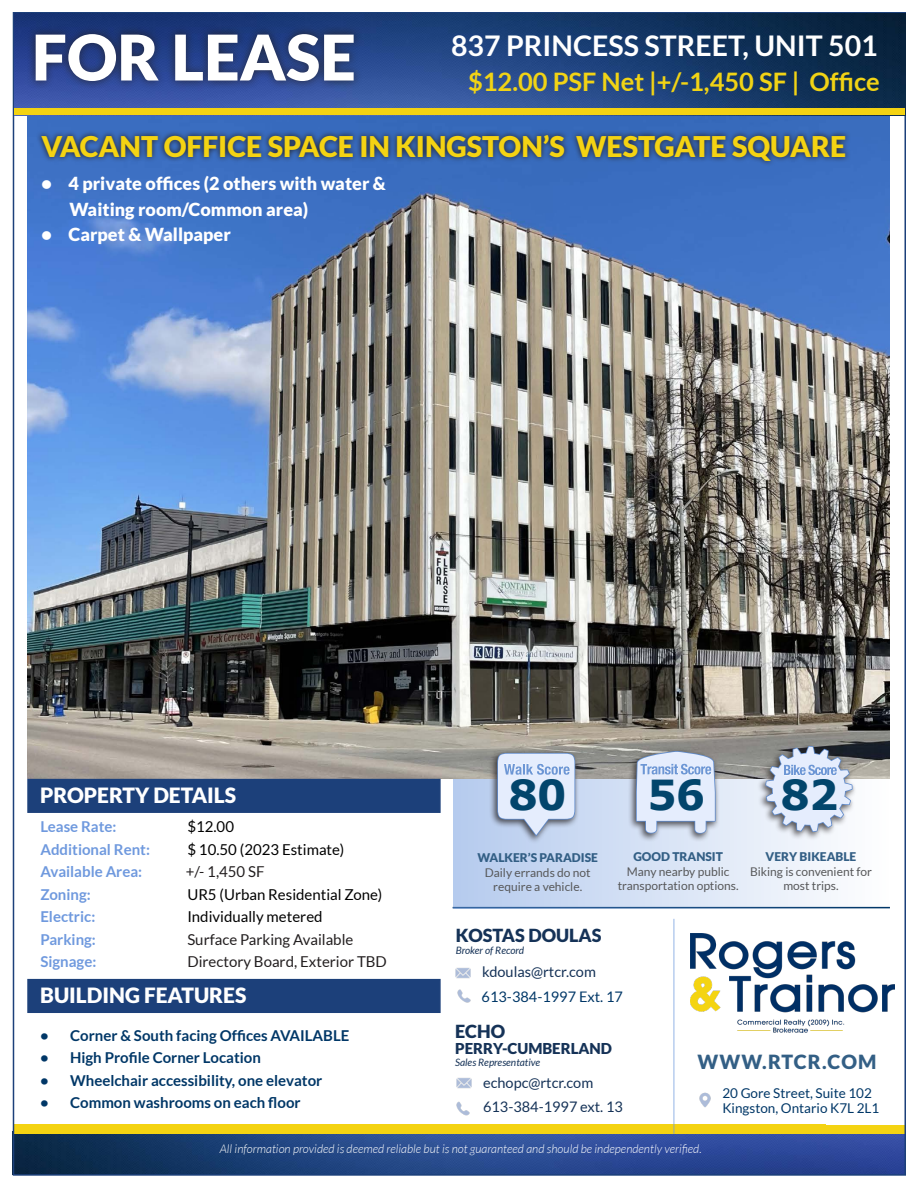
<style>
.page{position:relative;width:918px;height:1188px;background:#fff}
.page>*{position:absolute;margin:0;border:0;box-sizing:border-box;transform-origin:0 0}
.t1{font:900 63px "Lato";color:#fff}
.t2{font:700 41.4px "Verdana";color:#02456c}
.t3{font:900 28.5px "Lato";color:#f4d313}
.t4{font:700 28.5px "Lato";color:#fff}
.t5{font:700 25.5px "Lato";color:#f1d315}
.t6{font:900 21px "Lato";color:#fff}
.t7{font:900 19.5px "Lato";letter-spacing:.06em;color:#335f85}
.t8{font:900 18px "Lato";color:#fff}
.t9{font:900 18px "Lato";color:#153257}
.t10{font:700 15px "Lato";color:#003767}
.t11{font:700 15px "Lato";color:#6f99de}
.t12{font:15px "Lato";color:#000}
.t13{font:15px "Lato";color:#231f20}
.t14{font:900 15px "Lato";color:#153257}
.t15{font:14.55px "Lato";color:#153257}
.t16{font:14.55px "Lato";color:#003767}
.t17{font:13.5px "Lato";color:#003767}
.t18{font:12px/14.4px "Lato";color:#57585a;text-align:center}
.t19{font:italic 300 12px "Lato";color:#fff}
.t20{font:900 12px "Lato";color:#335f85}
.t21{font:italic 10.2px "Lato";color:#153257}
</style>
<div class="page">
<img style="left:12px;top:12px;width:894px;height:1164px">
<img style="left:14px;top:14px;width:891px;height:101px">
<div style="left:14px;top:108px;width:890px;height:7px;background:#f4d312"></div>
<div style="left:27px;top:24px;width:336px;height:66px;background:#231f20;opacity:.75"></div>
<svg style="left:36px;top:130px;width:815px;height:37px;background:#325691"></svg>
<div style="left:27px;top:779px;width:414px;height:34px;background:#1c407a"></div>
<hr style="left:673px;top:919px;width:2px;height:215px;background:#6f99de">
<hr style="left:453px;top:907px;width:437px;height:1px;background:#003767">
<img style="left:693px;top:1088px;width:24px;height:24px">
<img style="left:690px;top:933px;width:205px;height:99px">
<img style="left:451px;top:961px;width:25px;height:47px">
<img style="left:451px;top:1071px;width:25px;height:49px">
<div style="left:453px;top:779px;width:435px;height:129px;background:linear-gradient(to right,#b5cbee,#fefefe)"></div>
<div style="left:627px;top:747px;width:93px;height:96px;background:#231f20;opacity:.75"></div>
<svg style="left:636px;top:751px;width:81px;height:84px;background:#ced9eb"></svg>
<div style="left:489px;top:749px;width:91px;height:95px;background:#231f20;opacity:.75"></div>
<svg style="left:497px;top:753px;width:80px;height:85px;background:#cedaee"></svg>
<div style="left:757px;top:742px;width:100px;height:99px;background:#231f20;opacity:.75"></div>
<svg style="left:765px;top:746px;width:89px;height:88px;background:#c2cad9"></svg>
<div style="left:27px;top:979px;width:414px;height:34px;background:#1c407a"></div>
<p class="t1" style="left:32px;top:21px;width:326px">FOR LEASE</p>
<p class="t4" style="left:451px;top:30px;width:428px">837 PRINCESS STREET, UNIT 501</p>
<p class="t5" style="left:468px;top:67px;width:413px">$12.00 PSF Net |+/-1,450 SF | Office</p>
<p class="t3" style="left:42px;top:130px;width:806px">VACANT OFFICE SPACE IN KINGSTON’S WESTGATE SQUARE</p>
<p class="t8" style="left:42px;top:173px;width:346px">• 4 private offices (2 others with water &amp;</p>
<p class="t8" style="left:69px;top:199px;width:240px">Waiting room/Common area)</p>
<p class="t8" style="left:42px;top:224px;width:191px">• Carpet &amp; Wallpaper</p>
<p class="t6" style="left:40px;top:783px;width:197px">PROPERTY DETAILS</p>
<p class="t11" style="left:40px;top:818px;width:78px">Lease Rate:</p>
<p class="t12" style="left:187px;top:818px;width:48px">$12.00</p>
<p class="t11" style="left:40px;top:841px;width:111px">Additional Rent:</p>
<p class="t12" style="left:187px;top:841px;width:158px">$ 10.50 (2023 Estimate)</p>
<p class="t11" style="left:40px;top:863px;width:103px">Available Area:</p>
<p class="t13" style="left:186px;top:863px;width:80px">+/- 1,450 SF</p>
<p class="t11" style="left:40px;top:886px;width:52px">Zoning:</p>
<p class="t12" style="left:187px;top:886px;width:197px">UR5 (Urban Residential Zone)</p>
<p class="t11" style="left:40px;top:908px;width:56px">Electric:</p>
<p class="t12" style="left:187px;top:908px;width:137px">Individually metered</p>
<p class="t11" style="left:40px;top:931px;width:57px">Parking:</p>
<p class="t13" style="left:187px;top:931px;width:168px">Surface Parking Available</p>
<p class="t11" style="left:40px;top:953px;width:57px">Signage:</p>
<p class="t13" style="left:187px;top:953px;width:201px">Directory Board, Exterior TBD</p>
<p class="t6" style="left:40px;top:983px;width:208px">BUILDING FEATURES</p>
<p class="t10" style="left:40px;top:1027px;width:311px">• Corner &amp; South facing Offices AVAILABLE</p>
<p class="t10" style="left:40px;top:1049px;width:222px">• High Profile Corner Location</p>
<p class="t10" style="left:40px;top:1072px;width:284px">• Wheelchair accessibility, one elevator</p>
<p class="t10" style="left:40px;top:1094px;width:262px">• Common washrooms on each floor</p>
<h2 class="t2" style="left:508px;top:766px;width:60px">80</h2>
<h2 class="t2" style="left:647px;top:766px;width:60px">56</h2>
<h2 class="t2" style="left:781px;top:766px;width:60px">82</h2>
<p class="t20" style="left:478px;top:851px;width:122px">WALKER’S PARADISE</p>
<p class="t18" style="left:485px;top:865px;width:107px">Daily errands do not require a vehicle.</p>
<p class="t20" style="left:633px;top:850px;width:91px">GOOD TRANSIT</p>
<p class="t18" style="left:618px;top:864px;width:122px">Many nearby public transportation options.</p>
<p class="t20" style="left:766px;top:850px;width:92px">VERY BIKEABLE</p>
<p class="t18" style="left:750px;top:864px;width:123px">Biking is convenient for most trips.</p>
<p class="t9" style="left:456px;top:925px;width:147px">KOSTAS DOULAS</p>
<p class="t21" style="left:456px;top:945px;width:70px">Broker of Record</p>
<p class="t15" style="left:482px;top:964px;width:115px">kdoulas@rtcr.com</p>
<p class="t16" style="left:482px;top:989px;width:143px">613-384-1997 Ext. 17</p>
<p class="t9" style="left:455px;top:1021px;width:52px">ECHO</p>
<p class="t14" style="left:455px;top:1040px;width:158px">PERRY-CUMBERLAND</p>
<p class="t21" style="left:455px;top:1056px;width:87px">Sales Representative</p>
<p class="t15" style="left:483px;top:1099px;width:141px">613-384-1997 ext. 13</p>
<p class="t15" style="left:483px;top:1074px;width:112px">echopc@rtcr.com</p>
<p class="t7" style="left:697px;top:1050px;width:181px">WWW.RTCR.COM</p>
<p class="t17" style="left:722px;top:1085px;width:151px">20 Gore Street, Suite 102</p>
<p class="t17" style="left:722px;top:1100px;width:158px">Kingston, Ontario K7L 2L1</p>
<p class="t19" style="left:220px;top:1143px;width:483px">All information provided is deemed reliable but is not guaranteed and should be independently verified.</p>
</div>
